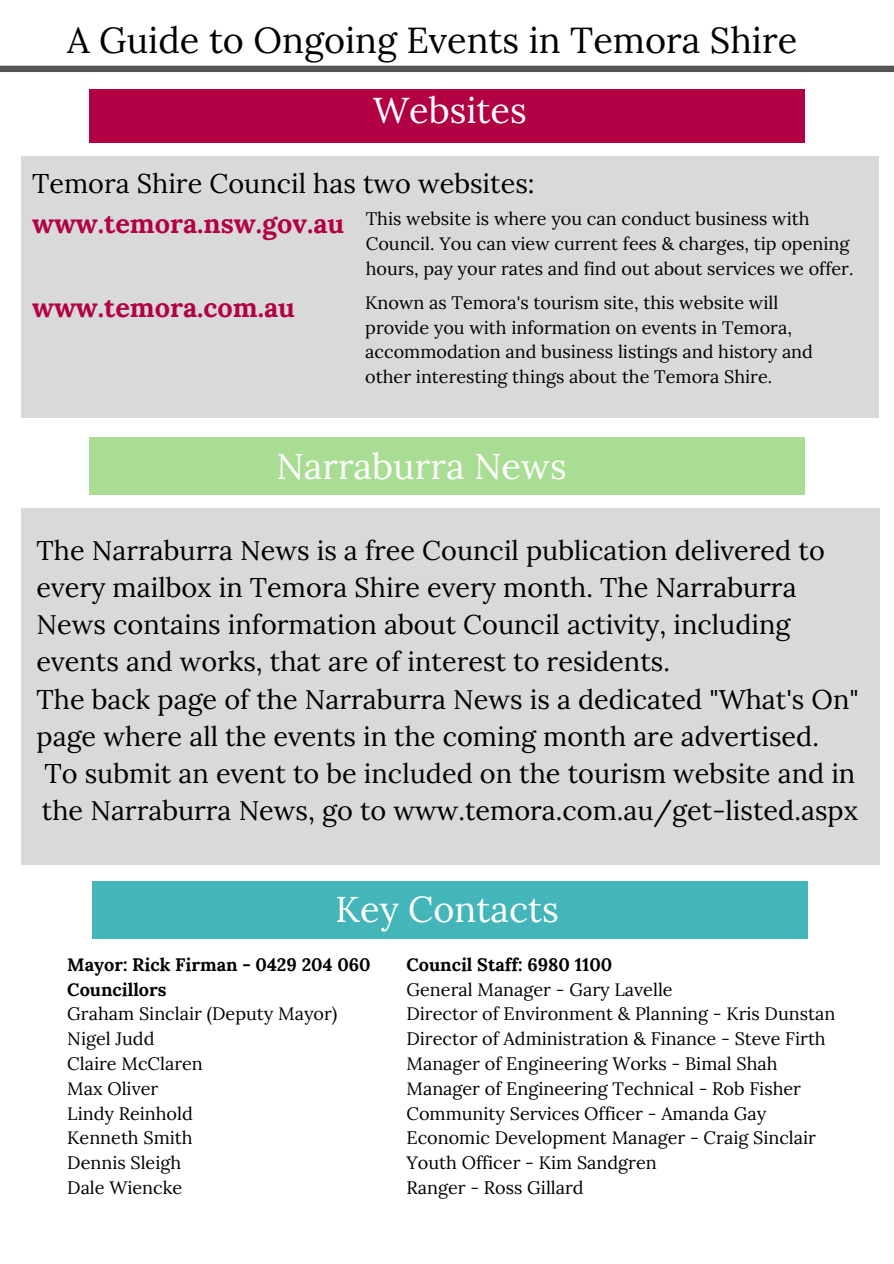
<style>
.page{position:relative;width:894px;height:1264px;background:#fff}
.page>*{position:absolute;margin:0;border:0;box-sizing:border-box;transform-origin:0 0}
.t1{font:36px "Lora";color:#000}
.t2{font:36px "Lora";color:#fff}
.t3{font:27px/37.2px "Lora";color:#000}
.t4{font:700 27px "Lora";color:#b20045}
.t5{font:18px/24.8px "Lora";color:#000}
.t6{font:700 18px/24.8px "Lora";color:#000}
.s1{font-weight:700;font-size:27px;color:#b20045}
</style>
<div class="page">
<svg style="left:0;top:65px;width:893px;height:25px"></svg>
<div style="left:89px;top:89px;width:715px;height:54px;background:#b20045"></div>
<div style="left:21px;top:156px;width:857px;height:261px;background:#d9d9d9"></div>
<div style="left:89px;top:438px;width:715px;height:57px;background:#a9dd93"></div>
<div style="left:21px;top:508px;width:858px;height:356px;background:#d9d9d9"></div>
<div style="left:92px;top:881px;width:715px;height:57px;background:#44b5b8"></div>
<h1 class="t1" style="left:67px;top:17px;width:731px">A Guide to Ongoing Events in Temora Shire</h1>
<h1 class="t2" style="left:373px;top:87px;width:155px">Websites</h1>
<h2 class="t3" style="left:32px;top:165px;width:504px">Temora Shire Council has two websites:</h2>
<p class="t5" style="left:365px;top:206px;width:489px;text-indent:-333px"><span class="s1">www.temora.nsw.gov.au</span> This website is where you can conduct business with<br>Council. You can view current fees &amp; charges, tip opening hours, pay your rates and find out about services we offer.</p>
<h2 class="t4" style="left:32px;top:290px;width:264px">www.temora.com.au</h2>
<p class="t5" style="left:365px;top:290px;width:449px">Known as Temora's tourism site, this website will provide you with information on events in Temora, accommodation and business listings and history and other interesting things about the Temora Shire.</p>
<h1 class="t2" style="left:276px;top:442px;width:292px">Narraburra News</h1>
<p class="t3" style="left:37px;top:531px;width:823px">The Narraburra News is a free Council publication delivered to every mailbox in Temora Shire every month. The Narraburra News contains information about Council activity, including events and works, that are of interest to residents.<br>The back page of the Narraburra News is a dedicated "What's On" page where all the events in the coming month are advertised.<br>To submit an event to be included on the tourism website and in the Narraburra News, go to www.temora.com.au/get-listed.aspx</p>
<h1 class="t2" style="left:335px;top:885px;width:225px">Key Contacts</h1>
<p class="t6" style="left:67px;top:951px;width:305px">Mayor: Rick Firman - 0429 204 060<br>Councillors</p>
<p class="t5" style="left:67px;top:1001px;width:271px">Graham Sinclair (Deputy Mayor)<br>Nigel Judd<br>Claire McClaren<br>Max Oliver<br>Lindy Reinhold<br>Kenneth Smith<br>Dennis Sleigh<br>Dale Wiencke</p>
<p class="t6" style="left:406px;top:951px;width:207px">Council Staff: 6980 1100</p>
<p class="t5" style="left:406px;top:976px;width:430px">General Manager - Gary Lavelle<br>Director of Environment &amp; Planning - Kris Dunstan Director of Administration &amp; Finance - Steve Firth Manager of Engineering Works - Bimal Shah Manager of Engineering Technical - Rob Fisher Community Services Officer - Amanda Gay Economic Development Manager - Craig Sinclair Youth Officer - Kim Sandgren<br>Ranger - Ross Gillard</p>
</div>
